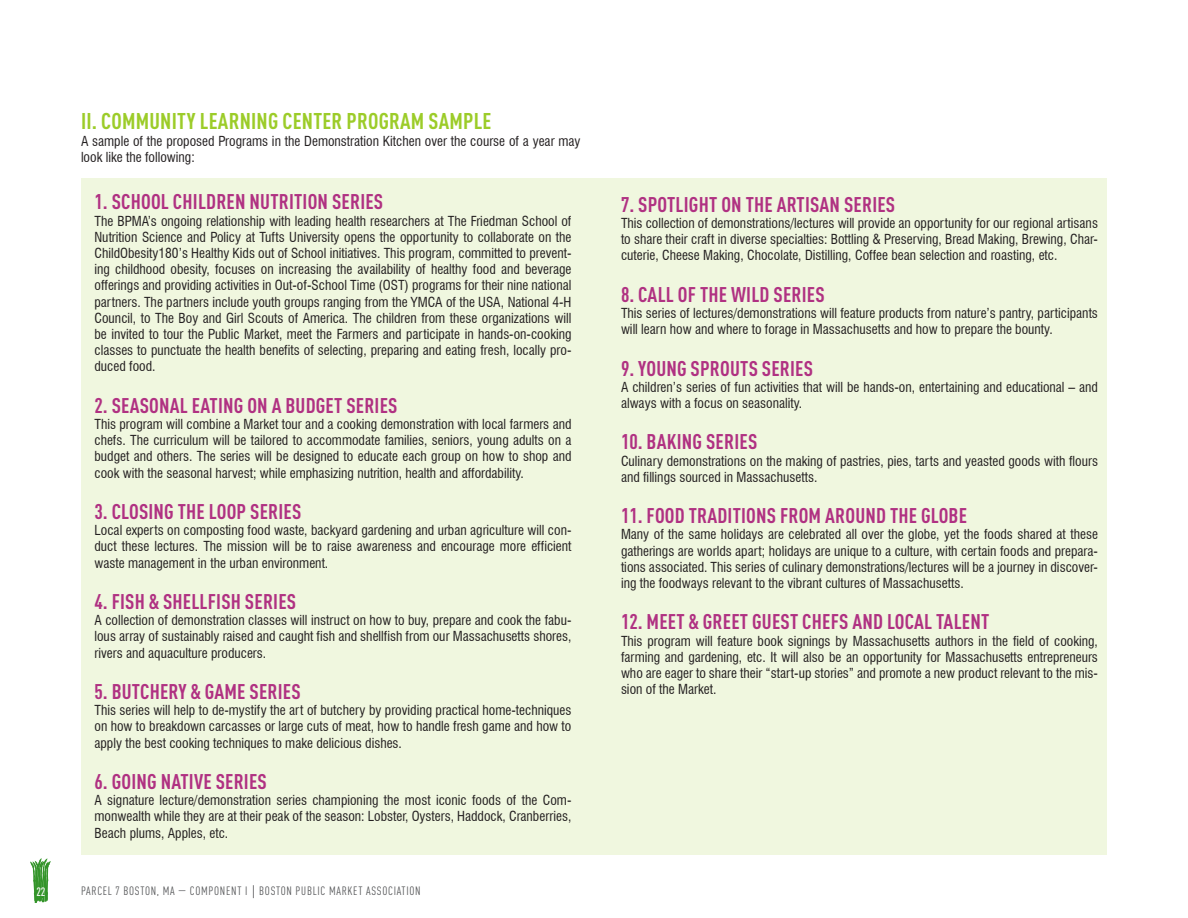
<style>
.page{position:relative;width:1188px;height:918px;background:#fff}
.page>*{position:absolute;margin:0;border:0;box-sizing:border-box;transform-origin:0 0}
.NOTES{font:700 condensed 22.5px "DINOT";letter-spacing:.01em;color:#9ccc29}
.SUBHEAD{font:700 condensed 21px "DINOT";letter-spacing:.01em;color:#b03182}
.Body{font:700 condensed 21px "DINOT";letter-spacing:.01em;color:#b03182}
.Body-2{font:condensed 13.5px/16.2px "Swiss 721 BT";color:#231f20;text-align:justify}
.t1{font:condensed 12px "DINOT";letter-spacing:.06em;color:#57585a}
.t2{font:500 condensed 12px "DINOT";color:#fff}
.s1{font-size:15px}
</style>
<div class="page">
<svg style="left:30px;top:858px;width:21px;height:45px"></svg>
<div style="left:81px;top:179px;width:1026px;height:676px;background:#f0f7df"></div>
<p class="NOTES" style="left:81px;top:108px;width:412px">II. COMMUNITY LEARNING CENTER PROGRAM SAMPLE</p>
<p class="Body-2" style="left:81px;top:133px;width:501px">A sample of the proposed Programs in the Demonstration Kitchen over the course of a year may look like the following:</p>
<p class="SUBHEAD" style="left:94px;top:189px;width:290px">1. SCHOOL CHILDREN NUTRITION SERIES</p>
<p class="Body-2" style="left:94px;top:213px;width:479px">The BPMA’s ongoing relationship with leading health researchers at The Friedman School of Nutrition Science and Policy at Tufts University opens the opportunity to collaborate on the ChildObesity180’s Healthy Kids out of School initiatives. This program, committed to prevent&shy;ing childhood obesity, focuses on increasing the availability of healthy food and beverage offerings and providing activities in Out-of-School Time (OST) programs for their nine national partners. The partners include youth groups ranging from the YMCA of the USA, National 4-H Council, to The Boy and Girl Scouts of America. The children from these organizations will be invited to tour the Public Market, meet the Farmers and participate in hands-on-cooking classes to punctuate the health benefits of selecting, preparing and eating fresh, locally pro&shy;duced food.</p>
<p class="SUBHEAD" style="left:94px;top:393px;width:305px">2. SEASONAL EATING ON A BUDGET SERIES</p>
<p class="Body-2" style="left:94px;top:416px;width:479px">This program will combine a Market tour and a cooking demonstration with local farmers and chefs. The curriculum will be tailored to accommodate families, seniors, young adults on a budget and others. The series will be designed to educate each group on how to shop and cook with the seasonal harvest; while emphasizing nutrition, health and affordability.</p>
<p class="SUBHEAD" style="left:94px;top:499px;width:208px">3. CLOSING THE LOOP SERIES</p>
<p class="Body-2" style="left:94px;top:522px;width:479px">Local experts on composting food waste, backyard gardening and urban agriculture will con&shy;duct these lectures. The mission will be to raise awareness and encourage more efficient waste management in the urban environment.</p>
<p class="SUBHEAD" style="left:94px;top:589px;width:203px">4. FISH &amp; SHELLFISH SERIES</p>
<p class="Body-2" style="left:94px;top:612px;width:478px">A collection of demonstration classes will instruct on how to buy, prepare and cook the fabu&shy;lous array of sustainably raised and caught fish and shellfish from our Massachusetts shores, rivers and aquaculture producers.</p>
<p class="SUBHEAD" style="left:94px;top:679px;width:208px">5. BUTCHERY &amp; GAME SERIES</p>
<p class="Body-2" style="left:94px;top:702px;width:478px">This series will help to de-mystify the art of butchery by providing practical home-techniques on how to breakdown carcasses or large cuts of meat, how to handle fresh game and how to apply the best cooking techniques to make delicious dishes.</p>
<p class="SUBHEAD" style="left:94px;top:769px;width:174px">6. GOING NATIVE SERIES</p>
<p class="Body-2" style="left:94px;top:792px;width:478px">A signature lecture/demonstration series championing the most iconic foods of the Com&shy;monwealth while they are at their peak of the season: Lobster, Oysters, Haddock, Cranberries, Beach plums, Apples, etc.</p>
<p class="t2" style="left:36px;top:884px;width:11px">22</p>
<p class="t1" style="left:81px;top:884px;width:341px">PARCEL 7 BOSTON, MA — COMPONENT I <span class="s1">|</span> BOSTON PUBLIC MARKET ASSOCIATION</p>
<p class="SUBHEAD" style="left:621px;top:192px;width:276px">7. SPOTLIGHT ON THE ARTISAN SERIES</p>
<p class="Body-2" style="left:621px;top:215px;width:478px">This collection of demonstrations/lectures will provide an opportunity for our regional artisans to share their craft in diverse specialties: Bottling &amp; Preserving, Bread Making, Brewing, Char&shy;cuterie, Cheese Making, Chocolate, Distilling, Coffee bean selection and roasting, etc.</p>
<p class="Body" style="left:621px;top:282px;width:205px">8. CALL OF THE WILD SERIES</p>
<p class="Body-2" style="left:621px;top:305px;width:478px">This series of lectures/demonstrations will feature products from nature’s pantry, participants will learn how and where to forage in Massachusetts and how to prepare the bounty.</p>
<p class="SUBHEAD" style="left:621px;top:355px;width:194px">9. YOUNG SPROUTS SERIES</p>
<p class="Body-2" style="left:621px;top:379px;width:478px">A children’s series of fun activities that will be hands-on, entertaining and educational – and always with a focus on seasonality.</p>
<p class="SUBHEAD" style="left:621px;top:429px;width:138px">10. BAKING SERIES</p>
<p class="Body-2" style="left:621px;top:453px;width:478px">Culinary demonstrations on the making of pastries, pies, tarts and yeasted goods with flours and fillings sourced in Massachusetts.</p>
<p class="SUBHEAD" style="left:621px;top:503px;width:348px">11. FOOD TRADITIONS FROM AROUND THE GLOBE</p>
<p class="Body-2" style="left:621px;top:526px;width:478px">Many of the same holidays are celebrated all over the globe, yet the foods shared at these gatherings are worlds apart; holidays are unique to a culture, with certain foods and prepara&shy;tions associated. This series of culinary demonstrations/lectures will be a journey in discover&shy;ing the foodways relevant to the vibrant cultures of Massachusetts.</p>
<p class="SUBHEAD" style="left:621px;top:609px;width:370px">12. MEET &amp; GREET GUEST CHEFS AND LOCAL TALENT</p>
<p class="Body-2" style="left:621px;top:633px;width:478px">This program will feature book signings by Massachusetts authors in the field of cooking, farming and gardening, etc. It will also be an opportunity for Massachusetts entrepreneurs who are eager to share their “start-up stories” and promote a new product relevant to the mis&shy;sion of the Market.</p>
</div>
